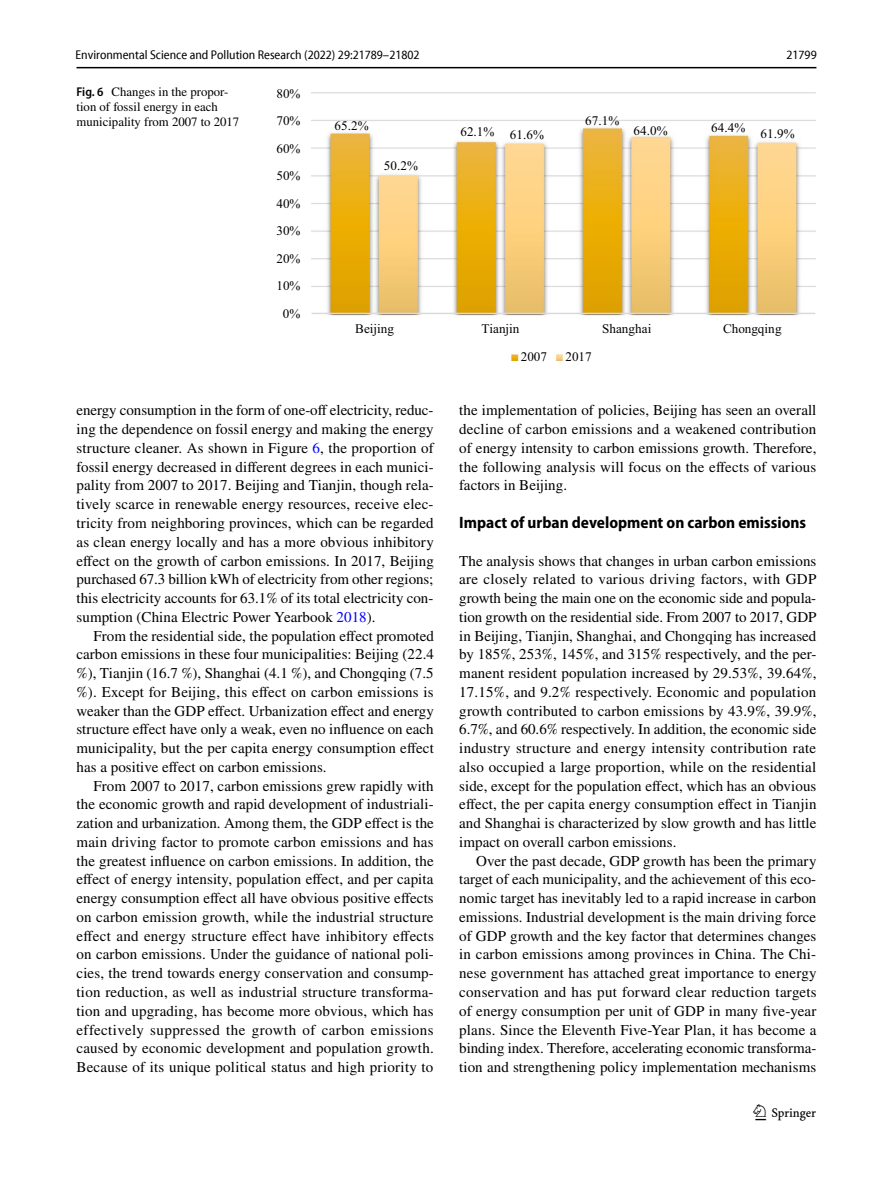
<style>
.page{position:relative;width:893px;height:1187px;background:#fff}
.page>*{position:absolute;margin:0;border:0;box-sizing:border-box;transform-origin:0 0}
.t1{font:22.5px "Springnew Regular 3";color:#000}
.t2{font:700 semi-condensed 16.5px "Myriad Pro";color:#000}
.t3{font:15px/18.8px "STIX";letter-spacing:.005em;color:#000;text-align:justify}
.t4{font:13.2px "Times New Roman 6";letter-spacing:.005em;color:#000}
.t5{font:12.75px/15px "STIX";color:#000}
.t6{font:semi-condensed 12.75px "Myriad Pro Unic";color:#000}
.s1{font-family:"Myriad Pro";font-weight:600;font-stretch:semi-condensed}
.s2{color:#00f}
</style>
<div class="page">
<hr style="left:77px;top:67px;width:739px;height:1px;background:#000">
<img style="left:311px;top:93px;width:505px;height:267px">
<hr style="left:312px;top:313px;width:503px;height:1px;background:#d9d9d9">
<p class="t6" style="left:76px;top:50px;width:346px">Environmental Science and Pollution Research (2022) 29:21789–21802</p>
<p class="t6" style="left:786px;top:50px;width:32px">21799</p>
<p class="t5" style="left:77px;top:85px;width:164px"><span class="s1">Fig. 6</span> Changes in the propor&shy;tion of fossil energy in each municipality from 2007 to 2017</p>
<p class="t4" style="left:276px;top:88px;width:26px">80%</p>
<p class="t4" style="left:276px;top:116px;width:26px">70%</p>
<p class="t4" style="left:276px;top:143px;width:26px">60%</p>
<p class="t4" style="left:276px;top:171px;width:26px">50%</p>
<p class="t4" style="left:276px;top:198px;width:26px">40%</p>
<p class="t4" style="left:276px;top:226px;width:26px">30%</p>
<p class="t4" style="left:276px;top:253px;width:26px">20%</p>
<p class="t4" style="left:276px;top:281px;width:26px">10%</p>
<p class="t4" style="left:283px;top:308px;width:19px">0%</p>
<p class="t4" style="left:334px;top:121px;width:36px">65.2%</p>
<p class="t4" style="left:384px;top:161px;width:36px">50.2%</p>
<p class="t4" style="left:460px;top:127px;width:36px">62.1%</p>
<p class="t4" style="left:585px;top:116px;width:36px">67.1%</p>
<p class="t4" style="left:711px;top:123px;width:36px">64.4%</p>
<p class="t4" style="left:510px;top:130px;width:36px">61.6%</p>
<p class="t4" style="left:633px;top:126px;width:36px">64.0%</p>
<p class="t4" style="left:760px;top:129px;width:36px">61.9%</p>
<p class="t4" style="left:355px;top:324px;width:40px">Beijing</p>
<p class="t4" style="left:482px;top:324px;width:39px">Tianjin</p>
<p class="t4" style="left:602px;top:324px;width:51px">Shanghai</p>
<p class="t4" style="left:723px;top:324px;width:60px">Chongqing</p>
<p class="t4" style="left:521px;top:352px;width:28px">2007</p>
<p class="t4" style="left:565px;top:352px;width:28px">2017</p>
<p class="t3" style="left:77px;top:402px;width:359px">energy consumption in the form of one-off electricity, reduc&shy;ing the dependence on fossil energy and making the energy structure cleaner. As shown in Figure <span class="s2">6</span>, the proportion of fossil energy decreased in different degrees in each munici&shy;pality from 2007 to 2017. Beijing and Tianjin, though rela&shy;tively scarce in renewable energy resources, receive elec&shy;tricity from neighboring provinces, which can be regarded as clean energy locally and has a more obvious inhibitory effect on the growth of carbon emissions. In 2017, Beijing purchased 67.3 billion kWh of electricity from other regions; this electricity accounts for 63.1% of its total electricity con&shy;sumption (China Electric Power Yearbook <span class="s2">2018</span>).</p>
<p class="t3" style="left:77px;top:627px;width:359px;text-indent:17px">From the residential side, the population effect promoted carbon emissions in these four municipalities: Beijing (22.4 %), Tianjin (16.7 %), Shanghai (4.1 %), and Chongqing (7.5 %). Except for Beijing, this effect on carbon emissions is weaker than the GDP effect. Urbanization effect and energy structure effect have only a weak, even no influence on each municipality, but the per capita energy consumption effect has a positive effect on carbon emissions.</p>
<p class="t3" style="left:77px;top:777px;width:359px;text-indent:17px">From 2007 to 2017, carbon emissions grew rapidly with the economic growth and rapid development of industriali&shy;zation and urbanization. Among them, the GDP effect is the main driving factor to promote carbon emissions and has the greatest influence on carbon emissions. In addition, the effect of energy intensity, population effect, and per capita energy consumption effect all have obvious positive effects on carbon emission growth, while the industrial structure effect and energy structure effect have inhibitory effects on carbon emissions. Under the guidance of national poli&shy;cies, the trend towards energy conservation and consump&shy;tion reduction, as well as industrial structure transforma&shy;tion and upgrading, has become more obvious, which has effectively suppressed the growth of carbon emissions caused by economic development and population growth.<br>Because of its unique political status and high priority to</p>
<p class="t3" style="left:459px;top:402px;width:359px">the implementation of policies, Beijing has seen an overall decline of carbon emissions and a weakened contribution of energy intensity to carbon emissions growth. Therefore, the following analysis will focus on the effects of various factors in Beijing.</p>
<p class="t2" style="left:459px;top:513px;width:348px">Impact of urban development on carbon emissions</p>
<p class="t3" style="left:459px;top:552px;width:359px">The analysis shows that changes in urban carbon emissions are closely related to various driving factors, with GDP growth being the main one on the economic side and popula&shy;tion growth on the residential side. From 2007 to 2017, GDP in Beijing, Tianjin, Shanghai, and Chongqing has increased by 185%, 253%, 145%, and 315% respectively, and the per&shy;manent resident population increased by 29.53%, 39.64%, 17.15%, and 9.2% respectively. Economic and population growth contributed to carbon emissions by 43.9%, 39.9%, 6.7%, and 60.6% respectively. In addition, the economic side industry structure and energy intensity contribution rate also occupied a large proportion, while on the residential side, except for the population effect, which has an obvious effect, the per capita energy consumption effect in Tianjin and Shanghai is characterized by slow growth and has little impact on overall carbon emissions.</p>
<p class="t3" style="left:459px;top:852px;width:359px;text-indent:17px">Over the past decade, GDP growth has been the primary target of each municipality, and the achievement of this eco&shy;nomic target has inevitably led to a rapid increase in carbon emissions. Industrial development is the main driving force of GDP growth and the key factor that determines changes in carbon emissions among provinces in China. The Chi&shy;nese government has attached great importance to energy conservation and has put forward clear reduction targets of energy consumption per unit of GDP in many five-year plans. Since the Eleventh Five-Year Plan, it has become a binding index. Therefore, accelerating economic transforma&shy;tion and strengthening policy implementation mechanisms</p>
<h1 class="t1" style="left:755px;top:1104px;width:62px">1 3</h1>
</div>
